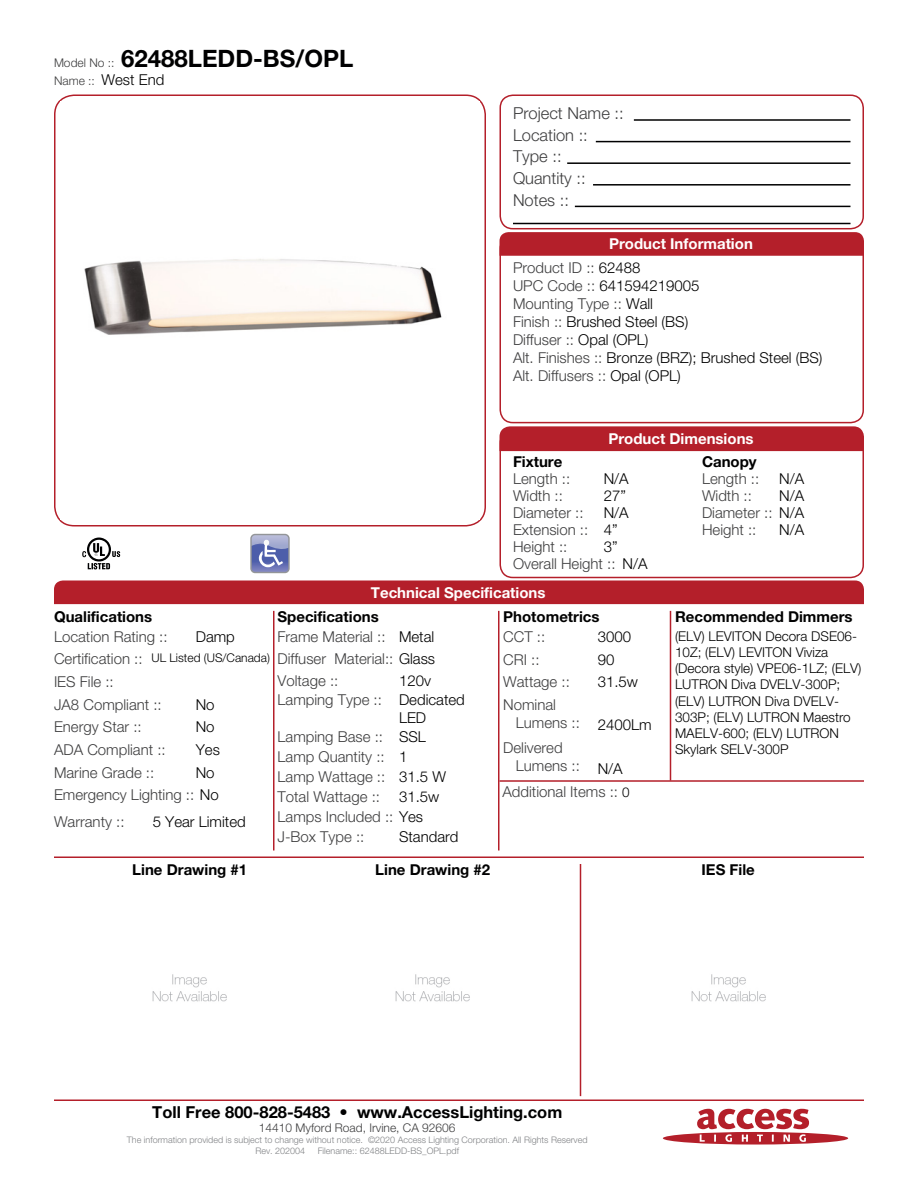
<style>
.page{position:relative;width:918px;height:1188px;background:#fff}
.page>*{position:absolute;margin:0;border:0;box-sizing:border-box;transform-origin:0 0}
.t1{font:700 24px "Helvetica Neue LT Std";color:#000001}
.Left_Justify{font:300 16.5px "Helvetica Neue LT Std";color:#3e3e3f}
.t2{font:700 16.5px "Helvetica Neue LT Std";color:#000001}
.Left_Justify-2{font:300 15px/18px "Helvetica Neue LT Std";color:#3e3e3f}
.Left_Justify-3{font:300 15px/18px "Helvetica Neue LT Std";color:#000001}
.Left_Justify-4{font:700 15px "Helvetica Neue LT Std";color:#000001}
.t3{font:700 15px "Helvetica Neue LT Std";color:#fff}
.Left_Justify-5{font:300 13.5px/16.2px "Helvetica Neue LT Std";color:#000001}
.t4{font:300 12px "Helvetica Neue LT Std";color:#3e3e3f}
.Left_Justify-6{font:300 12px "Helvetica Neue LT Std";color:#000001}
.t5{font:300 9px "Helvetica Neue LT Std";color:#808285}
.s1{font-weight:300;font-size:12px;color:#3e3e3f}
.s2{font-size:12px;color:#3e3e3f}
.s3{color:#000001}
.s4{color:#3e3e3f}
.s5{font-size:13.5px;color:#000001}
</style>
<div class="page">
<svg style="left:663px;top:1109px;width:185px;height:36px"></svg>
<div style="left:499px;top:94px;width:365px;height:135px;border:2px solid #b41f2a;border-radius:13px"></div>
<div style="left:499px;top:235px;width:365px;height:188px;border:2px solid #b41f2a;border-radius:13px"></div>
<div style="left:499px;top:430px;width:365px;height:148px;border:2px solid #b41f2a;border-radius:13px"></div>
<hr style="left:634px;top:119px;width:217px;height:2px;background:#000001">
<hr style="left:596px;top:141px;width:254px;height:1px;background:#000001">
<hr style="left:593px;top:184px;width:258px;height:2px;background:#000001">
<hr style="left:567px;top:162px;width:283px;height:2px;background:#000001">
<hr style="left:575px;top:206px;width:275px;height:1px;background:#000001">
<hr style="left:513px;top:223px;width:337px;height:1px;background:#000001">
<svg style="left:500px;top:232px;width:364px;height:24px;background:#b5232d"></svg>
<div style="left:500px;top:426px;width:364px;height:25px;background:#b41f2a"></div>
<div style="left:54px;top:580px;width:810px;height:24px;background:#b41f2a"></div>
<hr style="left:54px;top:856px;width:810px;height:2px;background:#b41f2a">
<hr style="left:54px;top:1100px;width:810px;height:1px;background:#b41f2a">
<hr style="left:670px;top:611px;width:1px;height:170px;background:#b41f2a">
<hr style="left:580px;top:864px;width:1px;height:232px;background:#b41f2a">
<hr style="left:498px;top:611px;width:2px;height:239px;background:#b41f2a">
<hr style="left:273px;top:611px;width:1px;height:239px;background:#b41f2a">
<div style="left:54px;top:94px;width:432px;height:432px;border:2px solid #b41f2a;border-radius:20px"></div>
<hr style="left:500px;top:780px;width:364px;height:2px;background:#b41f2a">
<img style="left:61px;top:259px;width:418px;height:261px">
<svg style="left:82px;top:538px;width:39px;height:32px"></svg>
<svg style="left:252px;top:536px;width:36px;height:35px"></svg>
<div style="left:250px;top:534px;width:40px;height:39px;border:1px solid #939598;border-radius:4px"></div>
<img style="left:152px;top:974px;width:75px;height:28px">
<img style="left:395px;top:974px;width:75px;height:28px">
<img style="left:691px;top:974px;width:75px;height:28px">
<p class="t1" style="left:54px;top:44px;width:301px"><span class="s1">Model No ::</span> 62488LEDD-BS/OPL</p>
<p class="Left_Justify-3" style="left:54px;top:70px;width:112px"><span class="s2">Name ::</span> West End</p>
<p class="Left_Justify" style="left:513px;top:103px;width:112px">Project Name ::</p>
<p class="Left_Justify" style="left:513px;top:125px;width:76px">Location ::</p>
<p class="Left_Justify" style="left:513px;top:146px;width:50px">Type ::</p>
<p class="Left_Justify" style="left:513px;top:168px;width:74px">Quantity ::</p>
<p class="Left_Justify" style="left:513px;top:190px;width:57px">Notes ::</p>
<p class="t3" style="left:609px;top:235px;width:145px">Product Information</p>
<p class="Left_Justify-2" style="left:513px;top:259px;width:129px">Product ID :: <span class="s3">62488</span></p>
<p class="Left_Justify-3" style="left:513px;top:277px;width:188px"><span class="s4">UPC Code ::</span> 641594219005</p>
<p class="Left_Justify-2" style="left:513px;top:295px;width:142px">Mounting Type :: <span class="s3">Wall</span></p>
<p class="Left_Justify-3" style="left:513px;top:313px;width:177px"><span class="s4">Finish ::</span> Brushed Steel (BS)</p>
<p class="Left_Justify-2" style="left:513px;top:331px;width:137px">Diffuser :: <span class="s3">Opal (OPL)</span></p>
<p class="Left_Justify-3" style="left:513px;top:349px;width:311px"><span class="s4">Alt. Finishes ::</span> Bronze (BRZ); Brushed Steel (BS)</p>
<p class="Left_Justify-2" style="left:513px;top:367px;width:169px">Alt. Diffusers :: <span class="s3">Opal (OPL)</span></p>
<p class="t3" style="left:608px;top:429px;width:147px">Product Dimensions</p>
<p class="Left_Justify-4" style="left:513px;top:453px;width:51px">Fixture</p>
<p class="Left_Justify-4" style="left:702px;top:453px;width:56px">Canopy</p>
<p class="Left_Justify-2" style="left:513px;top:470px;width:59px">Length ::</p>
<p class="Left_Justify-3" style="left:604px;top:470px;width:27px">N/A</p>
<p class="Left_Justify-2" style="left:702px;top:470px;width:59px">Length ::</p>
<p class="Left_Justify-3" style="left:779px;top:470px;width:27px">N/A</p>
<p class="Left_Justify-2" style="left:513px;top:487px;width:51px">Width ::</p>
<p class="Left_Justify-2" style="left:513px;top:537px;width:56px">Height ::</p>
<p class="Left_Justify-3" style="left:779px;top:487px;width:27px">N/A</p>
<p class="Left_Justify-3" style="left:604px;top:487px;width:24px">27”</p>
<p class="Left_Justify-3" style="left:604px;top:537px;width:15px">3”</p>
<p class="Left_Justify-2" style="left:702px;top:487px;width:51px">Width ::</p>
<p class="Left_Justify-3" style="left:604px;top:503px;width:27px">N/A</p>
<p class="Left_Justify-2" style="left:702px;top:503px;width:104px">Diameter :: <span class="s3">N/A</span></p>
<p class="Left_Justify-3" style="left:604px;top:520px;width:15px">4”</p>
<p class="Left_Justify-3" style="left:779px;top:520px;width:27px">N/A</p>
<p class="Left_Justify-2" style="left:513px;top:503px;width:72px">Diameter ::</p>
<p class="Left_Justify-2" style="left:513px;top:520px;width:77px">Extension ::</p>
<p class="Left_Justify-2" style="left:702px;top:520px;width:56px">Height ::</p>
<p class="Left_Justify-2" style="left:513px;top:554px;width:104px">Overall Height ::</p>
<p class="Left_Justify-3" style="left:622px;top:554px;width:27px">N/A</p>
<p class="t3" style="left:371px;top:583px;width:176px">Technical Specifications</p>
<p class="Left_Justify-4" style="left:54px;top:607px;width:100px">Qualifications</p>
<p class="Left_Justify-4" style="left:503px;top:607px;width:98px">Photometrics</p>
<p class="Left_Justify-4" style="left:675px;top:607px;width:179px">Recommended Dimmers</p>
<p class="Left_Justify-4" style="left:278px;top:607px;width:103px">Specifications</p>
<p class="Left_Justify-3" style="left:196px;top:627px;width:41px">Damp</p>
<p class="Left_Justify-3" style="left:598px;top:627px;width:35px">3000</p>
<p class="Left_Justify-5" style="left:675px;top:628px;width:188px">(ELV) LEVITON Decora DSE06-<br>10Z; (ELV) LEVITON Viviza (Decora style) VPE06-1LZ; (ELV)<br>LUTRON Diva DVELV-300P; (ELV) LUTRON Diva DVELV-<br>303P; (ELV) LUTRON Maestro<br>MAELV-600; (ELV) LUTRON<br>Skylark SELV-300P</p>
<p class="Left_Justify-2" style="left:54px;top:627px;width:115px">Location Rating ::</p>
<p class="Left_Justify-2" style="left:503px;top:627px;width:43px">CCT ::</p>
<p class="Left_Justify-2" style="left:503px;top:650px;width:38px">CRI ::</p>
<p class="Left_Justify-2" style="left:503px;top:673px;width:68px">Wattage ::</p>
<p class="Left_Justify-2" style="left:516px;top:695px;width:66px;text-indent:-13px">Nominal<br>Lumens ::</p>
<p class="Left_Justify-2" style="left:516px;top:738px;width:66px;text-indent:-13px">Delivered<br>Lumens ::</p>
<p class="Left_Justify-2" style="left:278px;top:627px;width:110px">Frame Material ::</p>
<p class="Left_Justify-2" style="left:278px;top:671px;width:62px">Voltage ::</p>
<p class="Left_Justify-3" style="left:399px;top:627px;width:37px">Metal</p>
<p class="Left_Justify-3" style="left:399px;top:671px;width:33px">120v</p>
<p class="Left_Justify-2" style="left:54px;top:650px;width:90px">Certification ::</p>
<p class="Left_Justify-2" style="left:54px;top:695px;width:109px">JA8 Compliant ::</p>
<p class="Left_Justify-2" style="left:278px;top:650px;width:159px">Diffuser Material:: <span class="s3">Glass</span></p>
<p class="Left_Justify-2" style="left:278px;top:691px;width:106px">Lamping Type ::</p>
<p class="Left_Justify-2" style="left:278px;top:727px;width:107px">Lamping Base ::</p>
<p class="Left_Justify-2" style="left:278px;top:747px;width:109px">Lamp Quantity ::</p>
<p class="Left_Justify-2" style="left:278px;top:767px;width:109px">Lamp Wattage ::</p>
<p class="Left_Justify-2" style="left:278px;top:787px;width:104px">Total Wattage ::</p>
<p class="Left_Justify-2" style="left:278px;top:808px;width:147px">Lamps Included :: <span class="s3">Yes</span></p>
<p class="Left_Justify-2" style="left:278px;top:828px;width:88px">J-Box Type ::</p>
<p class="Left_Justify-6" style="left:152px;top:651px;width:120px">UL Listed (US/Canada)</p>
<p class="Left_Justify-3" style="left:196px;top:695px;width:20px">No</p>
<p class="Left_Justify-3" style="left:196px;top:718px;width:20px">No</p>
<p class="Left_Justify-3" style="left:196px;top:740px;width:26px">Yes</p>
<p class="Left_Justify-3" style="left:196px;top:763px;width:20px">No</p>
<p class="Left_Justify-3" style="left:598px;top:650px;width:18px">90</p>
<p class="Left_Justify-3" style="left:598px;top:673px;width:42px">31.5w</p>
<p class="Left_Justify-3" style="left:598px;top:716px;width:55px">2400Lm</p>
<p class="Left_Justify-3" style="left:598px;top:759px;width:27px">N/A</p>
<p class="Left_Justify-2" style="left:54px;top:673px;width:61px">IES File ::</p>
<p class="Left_Justify-2" style="left:54px;top:718px;width:89px">Energy Star ::</p>
<p class="Left_Justify-2" style="left:54px;top:740px;width:113px">ADA Compliant ::</p>
<p class="Left_Justify-2" style="left:54px;top:763px;width:102px">Marine Grade ::</p>
<p class="Left_Justify-2" style="left:54px;top:786px;width:166px">Emergency Lighting :: <span class="s3">No</span></p>
<p class="Left_Justify-3" style="left:399px;top:691px;width:67px">Dedicated<br>LED</p>
<p class="Left_Justify-3" style="left:399px;top:727px;width:28px">SSL</p>
<p class="Left_Justify-3" style="left:399px;top:747px;width:10px">1</p>
<p class="Left_Justify-3" style="left:399px;top:767px;width:48px">31.5 W</p>
<p class="Left_Justify-3" style="left:399px;top:787px;width:42px">31.5w</p>
<p class="Left_Justify-2" style="left:502px;top:782px;width:129px">Additional Items :: <span class="s5">0</span></p>
<p class="Left_Justify-2" style="left:54px;top:813px;width:72px">Warranty ::</p>
<p class="Left_Justify-3" style="left:153px;top:813px;width:95px">5 Year Limited</p>
<p class="Left_Justify-3" style="left:399px;top:828px;width:61px">Standard</p>
<p class="Left_Justify-4" style="left:132px;top:860px;width:116px">Line Drawing #1</p>
<p class="Left_Justify-4" style="left:375px;top:860px;width:116px">Line Drawing #2</p>
<p class="Left_Justify-4" style="left:702px;top:860px;width:55px">IES File</p>
<p class="t2" style="left:152px;top:1101px;width:412px">Toll Free 800-828-5483 • www.AccessLighting.com</p>
<p class="t4" style="left:259px;top:1120px;width:198px">14410 Myford Road, Irvine, CA 92606</p>
<p class="t5" style="left:127px;top:1134px;width:462px">The information provided is subject to change without notice. ©2020 Access Lighting Corporation. All Rights Reserved</p>
<p class="t5" style="left:255px;top:1145px;width:51px">Rev. 202004</p>
<p class="t5" style="left:318px;top:1145px;width:143px">Filename:: 62488LEDD-BS_OPL.pdf</p>
</div>
